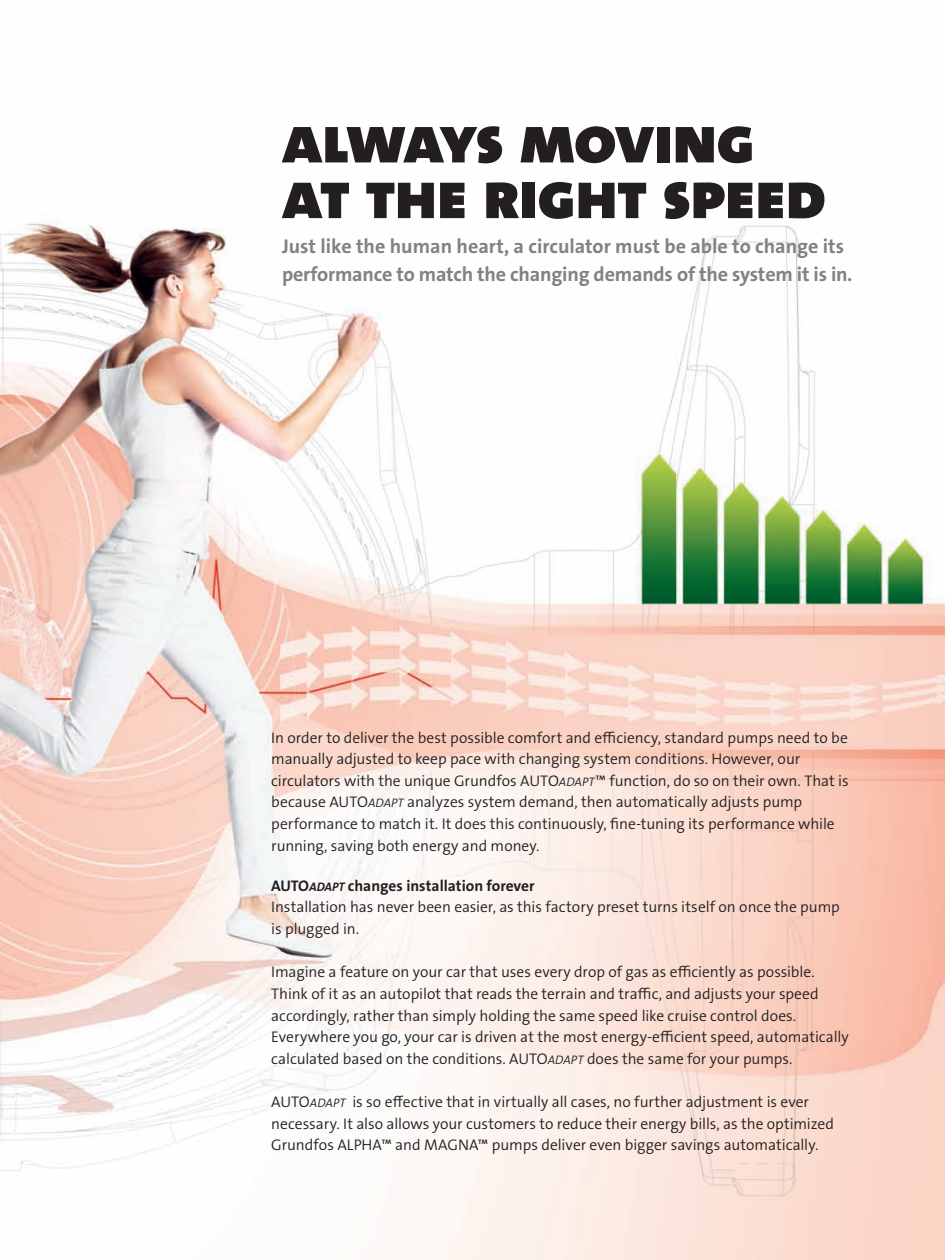
<style>
.page{position:relative;width:945px;height:1260px;background:#fff}
.page>*{position:absolute;margin:0;border:0;box-sizing:border-box;transform-origin:0 0}
.t1{font:68.08px/55.6px "Grundfos The Sans OT 9 BL";letter-spacing:-.02em;color:#231f20}
.t2{font:20.12px/27.8px "Grundfos The Sans OT 7 B";letter-spacing:-.01em;color:#808285}
.t3{font:15.4px/21.7px "Grundfos The Sans OT 4 SL";letter-spacing:-.005em;color:#231f20}
.t4{font:15.4px "Grundfos The Sans OT 7 B";color:#231f20}
.s1{font-family:"Grundfos The Sans OT 4 SL Italic";font-size:12.42px}
.s2{font-family:"Grundfos The Sans OT 7 B Italic";font-size:12.42px}
</style>
<div class="page">
<img style="left:0;top:221px;width:945px;height:1039px">
<h1 class="t1" style="left:282px;top:112px;width:546px">Always moving at the right speed</h1>
<h2 class="t2" style="left:282px;top:233px;width:572px">Just like the human heart, a circulator must be able to change its performance to match the changing demands of the system it is in.</h2>
<p class="t3" style="left:271px;top:727px;width:579px">In order to deliver the best possible comfort and efficiency, standard pumps need to be manually adjusted to keep pace with changing system conditions. However, our circulators with the unique Grundfos AUTO<span class="s1">ADAPT</span>™ function, do so on their own. That is because AUTO<span class="s1">ADAPT</span> analyzes system demand, then automatically adjusts pump performance to match it. It does this continuously, fine-tuning its performance while running, saving both energy and money.</p>
<p class="t4" style="left:271px;top:875px;width:265px">AUTO<span class="s2">ADAPT</span> changes installation forever</p>
<p class="t3" style="left:271px;top:896px;width:570px">Installation has never been easier, as this factory preset turns itself on once the pump is plugged in.</p>
<p class="t3" style="left:271px;top:961px;width:579px">Imagine a feature on your car that uses every drop of gas as efficiently as possible.<br>Think of it as an autopilot that reads the terrain and traffic, and adjusts your speed accordingly, rather than simply holding the same speed like cruise control does.<br>Everywhere you go, your car is driven at the most energy-efficient speed, automatically calculated based on the conditions. AUTO<span class="s1">ADAPT</span> does the same for your pumps.</p>
<p class="t3" style="left:271px;top:1091px;width:564px">AUTO<span class="s1">ADAPT</span> is so effective that in virtually all cases, no further adjustment is ever necessary. It also allows your customers to reduce their energy bills, as the optimized<br>Grundfos ALPHA™ and MAGNA™ pumps deliver even bigger savings automatically.</p>
</div>
